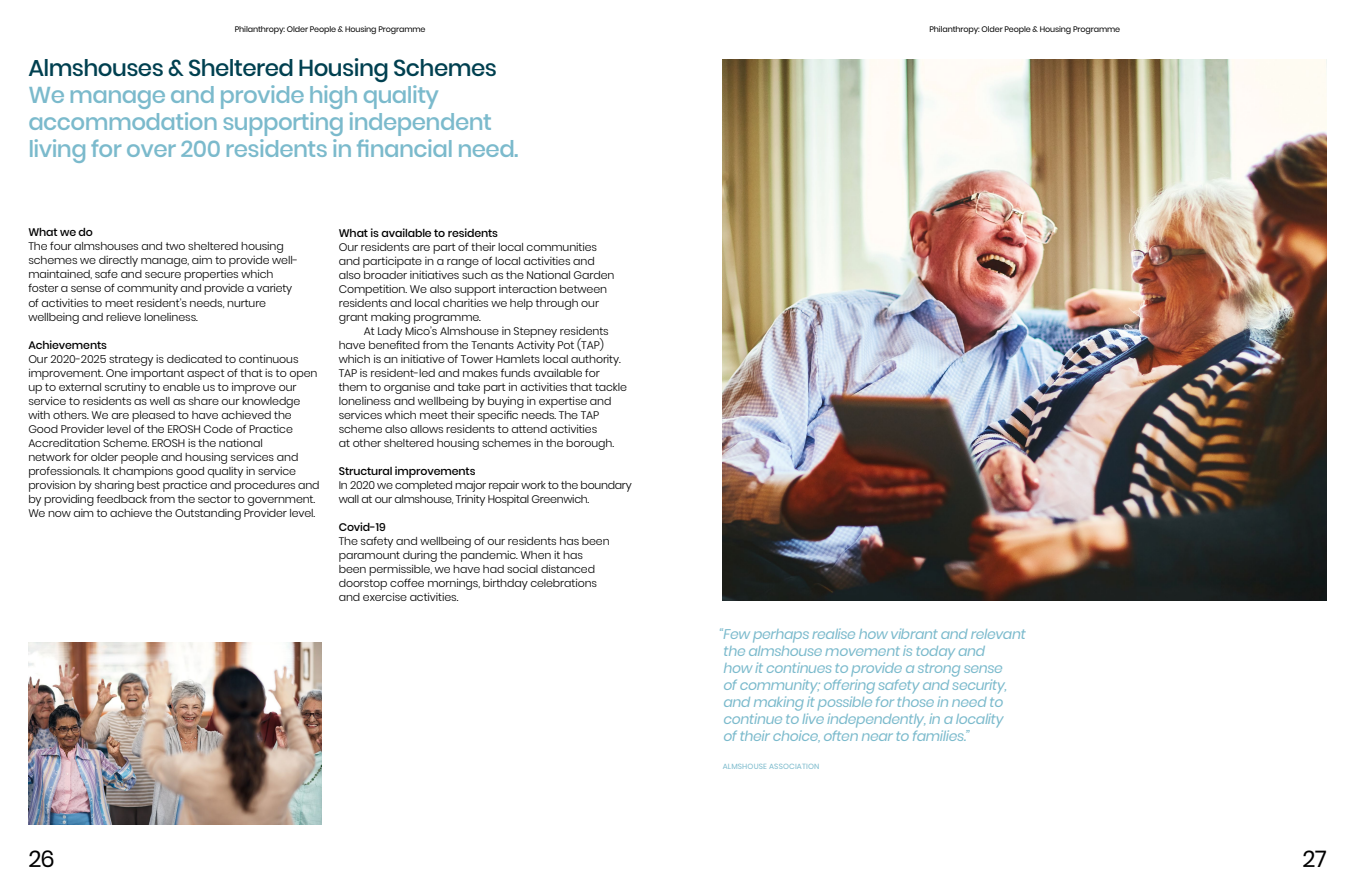
<style>
.page{position:relative;width:1355px;height:893px;background:#fff}
.page>*{position:absolute;margin:0;border:0;box-sizing:border-box;transform-origin:0 0}
.t1{font:500 23px/27px "Poppins";letter-spacing:-.025em;color:#7bbacc}
.t2{font:500 23px "Poppins";letter-spacing:-.025em;color:#004050}
.t3{font:23px "Poppins";color:#000}
.t4{font:italic 14px/17.1px "Poppins";letter-spacing:-.025em;color:#7bbacc}
.t5{font:300 11px/14px "Poppins";letter-spacing:-.01em;color:#000}
.t6{font:300 11px/14px "Poppins";letter-spacing:-.03em;color:#000}
.t7{font:500 11px "Poppins";letter-spacing:-.01em;color:#000}
.t8{font:8px "Poppins";letter-spacing:-.015em;color:#000}
.t9{font:7.5px "Poppins";letter-spacing:.02em;color:#7bbacc}
</style>
<div class="page">
<img style="left:28px;top:642px;width:294px;height:182px">
<img style="left:723px;top:59px;width:604px;height:541px">
<p class="t8" style="left:235px;top:25px;width:192px">Philanthropy: Older People &amp; Housing Programme</p>
<p class="t8" style="left:929px;top:25px;width:192px">Philanthropy: Older People &amp; Housing Programme</p>
<h1 class="t2" style="left:28px;top:54px;width:470px">Almshouses &amp; Sheltered Housing Schemes</h1>
<h1 class="t1" style="left:28px;top:81px;width:492px">We manage and provide high quality accommodation supporting independent living for over 200 residents in financial need.</h1>
<p class="t7" style="left:28px;top:226px;width:66px">What we do</p>
<p class="t5" style="left:28px;top:240px;width:271px">The four almshouses and two sheltered housing schemes we directly manage, aim to provide well&shy;maintained, safe and secure properties which foster a sense of community and provide a variety of activities to meet resident’s needs, nurture wellbeing and relieve loneliness.</p>
<p class="t7" style="left:28px;top:338px;width:80px">Achievements</p>
<p class="t5" style="left:28px;top:352px;width:293px">Our 2020-2025 strategy is dedicated to continuous improvement. One important aspect of that is to open up to external scrutiny to enable us to improve our service to residents as well as share our knowledge with others. We are pleased to have achieved the Good Provider level of the EROSH Code of Practice Accreditation Scheme. EROSH is the national<br>network for older people and housing services and professionals. It champions good quality in service provision by sharing best practice and procedures and by providing feedback from the sector to government.<br>We now aim to achieve the Outstanding Provider level.</p>
<p class="t7" style="left:339px;top:226px;width:161px">What is available to residents</p>
<p class="t5" style="left:339px;top:240px;width:277px">Our residents are part of their local communities and participate in a range of local activities and also broader initiatives such as the National Garden Competition. We also support interaction between residents and local charities we help through our grant making programme.</p>
<p class="t5" style="left:339px;top:324px;width:290px;text-indent:25px">At Lady Mico’s Almshouse in Stepney residents have benefited from the Tenants Activity Pot (TAP) which is an initiative of Tower Hamlets local authority.<br>TAP is resident-led and makes funds available for them to organise and take part in activities that tackle loneliness and wellbeing by buying in expertise and services which meet their specific needs. The TAP scheme also allows residents to attend activities<br>at other sheltered housing schemes in the borough.</p>
<p class="t7" style="left:339px;top:464px;width:138px">Structural improvements</p>
<p class="t6" style="left:339px;top:478px;width:294px">In 2020 we completed major repair work to the boundary wall at our almshouse, Trinity Hospital Greenwich.</p>
<p class="t7" style="left:339px;top:520px;width:48px">Covid-19</p>
<p class="t5" style="left:339px;top:534px;width:272px">The safety and wellbeing of our residents has been paramount during the pandemic. When it has been permissible, we have had social distanced doorstop coffee mornings, birthday celebrations and exercise activities.</p>
<p class="t4" style="left:719px;top:625px;width:308px">“Few perhaps realise how vibrant and relevant the almshouse movement is today and<br>how it continues to provide a strong sense<br>of community; offering safety and security, and making it possible for those in need to continue to live independently, in a locality<br>of their choice, often near to families.”</p>
<p class="t9" style="left:723px;top:761px;width:98px">ALMSHOUSE ASSOCIATION</p>
<h1 class="t3" style="left:28px;top:845px;width:28px">26</h1>
<h1 class="t3" style="left:1302px;top:845px;width:26px">27</h1>
</div>
